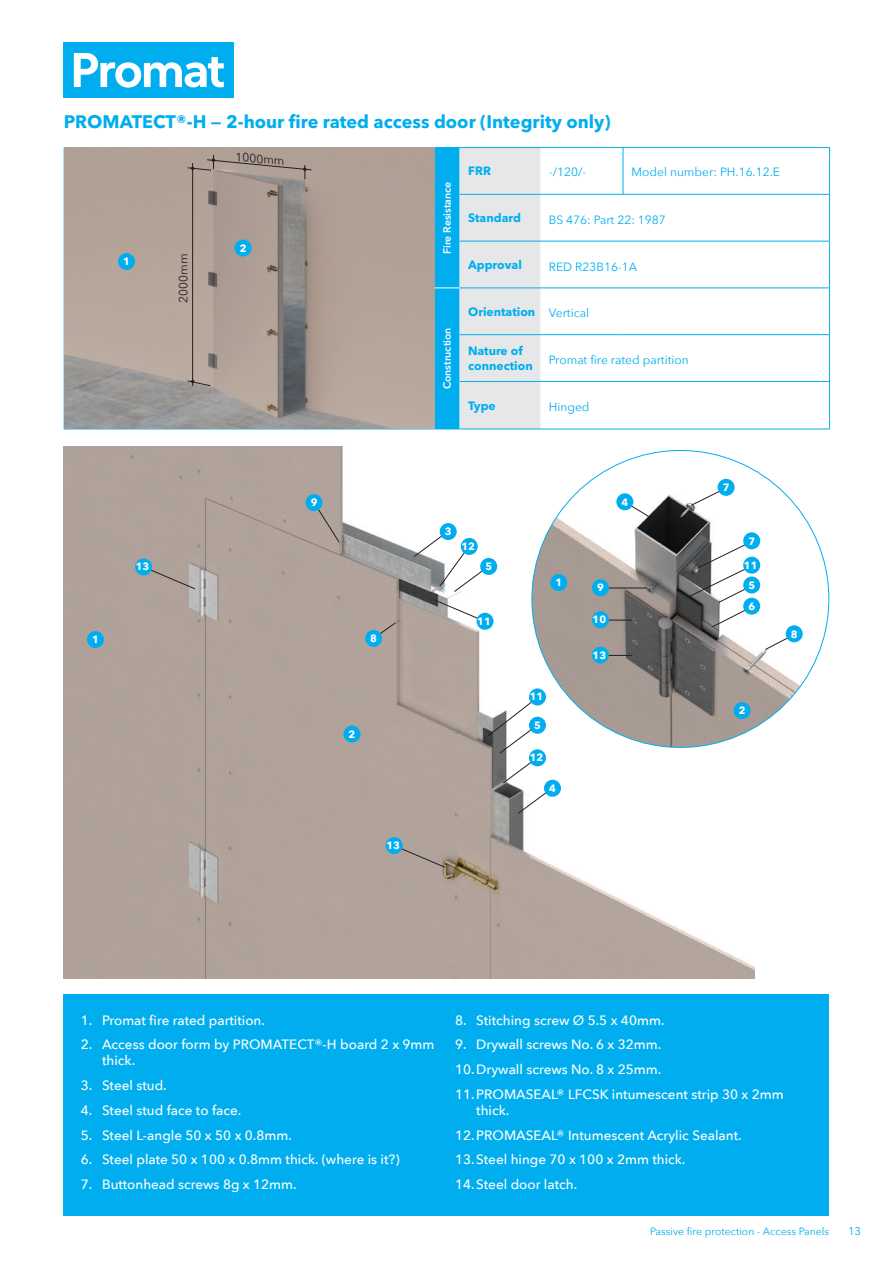
<style>
.page{position:relative;width:893px;height:1263px;background:#fff}
.page>*{position:absolute;margin:0;border:0;box-sizing:border-box;transform-origin:0 0}
.t1{font:700 18px "Avenir Next W1 G";color:#00aeef}
.t2{font:500 13.5px/24.8px "Avenir Next";color:#fff}
.t3{font:12px "Avenir Next";color:#00aeef}
.t4{font:700 12px/14.4px "Avenir Next W1 G";color:#00aeef}
.t5{font:12px "Avenir Next";color:#231f20}
.t6{font:11.25px "Avenir Next";color:#00aeef}
.t7{font:700 10.5px "Avenir Next W1 G";color:#fff}
.t8{font:10.5px "Avenir Next";color:#00aeef}
.t9{font:600 10.5px "Avenir Next W1 G";color:#fff}
.s1{font-family:"Avenir Next";font-weight:400}
</style>
<div class="page">
<img style="left:64px;top:446px;width:690px;height:532px">
<img style="left:532px;top:450px;width:297px;height:297px;border-radius:148px">
<div style="left:64px;top:43px;width:170px;height:55px;background:#00aeef"></div>
<svg style="left:74px;top:53px;width:150px;height:35px"></svg>
<div style="left:64px;top:994px;width:765px;height:221px;background:#00aeef"></div>
<hr style="left:623px;top:148px;width:1px;height:46px;background:#00aeef">
<hr style="left:829px;top:241px;width:1px;height:46px;background:#00aeef">
<hr style="left:540px;top:194px;width:83px;height:1px;background:#00aeef">
<hr style="left:623px;top:194px;width:207px;height:1px;background:#00aeef">
<hr style="left:540px;top:241px;width:83px;height:1px;background:#00aeef">
<hr style="left:623px;top:241px;width:207px;height:1px;background:#00aeef">
<hr style="left:64px;top:147px;width:370px;height:1px;background:#00aeef">
<hr style="left:64px;top:429px;width:370px;height:1px;background:#00aeef">
<hr style="left:540px;top:147px;width:83px;height:1px;background:#00aeef">
<hr style="left:623px;top:147px;width:207px;height:1px;background:#00aeef">
<hr style="left:829px;top:148px;width:1px;height:46px;background:#00aeef">
<hr style="left:829px;top:195px;width:1px;height:46px;background:#00aeef">
<hr style="left:540px;top:287px;width:83px;height:1px;background:#00aeef">
<hr style="left:623px;top:287px;width:207px;height:1px;background:#00aeef">
<svg style="left:434px;top:147px;width:106px;height:283px;background:#add8e9"></svg>
<hr style="left:829px;top:288px;width:1px;height:46px;background:#00aeef">
<hr style="left:460px;top:334px;width:80px;height:1px;background:#00aeef">
<hr style="left:540px;top:334px;width:83px;height:1px;background:#00aeef">
<hr style="left:623px;top:334px;width:207px;height:1px;background:#00aeef">
<hr style="left:829px;top:335px;width:1px;height:46px;background:#00aeef">
<hr style="left:460px;top:381px;width:80px;height:1px;background:#00aeef">
<hr style="left:540px;top:381px;width:83px;height:1px;background:#00aeef">
<hr style="left:623px;top:381px;width:207px;height:1px;background:#00aeef">
<hr style="left:829px;top:382px;width:1px;height:47px;background:#00aeef">
<hr style="left:460px;top:429px;width:80px;height:1px;background:#00aeef">
<hr style="left:540px;top:429px;width:83px;height:1px;background:#00aeef">
<hr style="left:623px;top:429px;width:207px;height:1px;background:#00aeef">
<img style="left:64px;top:148px;width:370px;height:281px">
<svg style="left:690px;top:487px;width:37px;height:19px"></svg>
<svg style="left:765px;top:634px;width:31px;height:16px"></svg>
<svg style="left:687px;top:541px;width:66px;height:86px"></svg>
<hr style="left:602px;top:655px;width:30px;height:1px;background:#231f20">
<hr style="left:602px;top:620px;width:31px;height:1px;background:#231f20">
<hr style="left:602px;top:588px;width:45px;height:1px;background:#231f20">
<hr style="left:192px;top:163px;width:1px;height:223px;background:#231f20">
<svg style="left:413px;top:531px;width:76px;height:61px"></svg>
<svg style="left:433px;top:599px;width:52px;height:23px"></svg>
<svg style="left:143px;top:567px;width:52px;height:22px"></svg>
<svg style="left:314px;top:502px;width:26px;height:41px"></svg>
<svg style="left:373px;top:622px;width:23px;height:17px"></svg>
<svg style="left:394px;top:845px;width:52px;height:23px"></svg>
<svg style="left:624px;top:501px;width:25px;height:16px"></svg>
<svg style="left:488px;top:697px;width:65px;height:117px"></svg>
<div style="left:440px;top:523px;width:17px;height:17px;background:#00aeef;border-radius:50%"></div>
<div style="left:480px;top:558px;width:17px;height:17px;background:#00aeef;border-radius:50%"></div>
<div style="left:461px;top:538px;width:17px;height:17px;background:#00aeef;border-radius:50%"></div>
<div style="left:476px;top:613px;width:17px;height:17px;background:#00aeef;border-radius:50%"></div>
<div style="left:135px;top:558px;width:17px;height:17px;background:#00aeef;border-radius:50%"></div>
<div style="left:306px;top:494px;width:17px;height:17px;background:#00aeef;border-radius:50%"></div>
<div style="left:365px;top:630px;width:17px;height:17px;background:#00aeef;border-radius:50%"></div>
<div style="left:386px;top:837px;width:17px;height:17px;background:#00aeef;border-radius:50%"></div>
<div style="left:529px;top:688px;width:17px;height:17px;background:#00aeef;border-radius:50%"></div>
<div style="left:529px;top:717px;width:17px;height:17px;background:#00aeef;border-radius:50%"></div>
<div style="left:544px;top:780px;width:17px;height:17px;background:#00aeef;border-radius:50%"></div>
<div style="left:616px;top:493px;width:17px;height:17px;background:#00aeef;border-radius:50%"></div>
<div style="left:743px;top:532px;width:17px;height:17px;background:#00aeef;border-radius:50%"></div>
<div style="left:718px;top:479px;width:17px;height:17px;background:#00aeef;border-radius:50%"></div>
<div style="left:743px;top:557px;width:17px;height:17px;background:#00aeef;border-radius:50%"></div>
<div style="left:743px;top:598px;width:17px;height:17px;background:#00aeef;border-radius:50%"></div>
<div style="left:786px;top:625px;width:17px;height:17px;background:#00aeef;border-radius:50%"></div>
<div style="left:743px;top:576px;width:17px;height:17px;background:#00aeef;border-radius:50%"></div>
<div style="left:592px;top:647px;width:17px;height:17px;background:#00aeef;border-radius:50%"></div>
<div style="left:592px;top:611px;width:17px;height:17px;background:#00aeef;border-radius:50%"></div>
<div style="left:592px;top:579px;width:17px;height:17px;background:#00aeef;border-radius:50%"></div>
<div style="left:529px;top:749px;width:17px;height:17px;background:#00aeef;border-radius:50%"></div>
<div style="left:118px;top:253px;width:17px;height:17px;background:#00aeef;border-radius:50%"></div>
<div style="left:87px;top:631px;width:17px;height:17px;background:#00aeef;border-radius:50%"></div>
<div style="left:550px;top:574px;width:17px;height:17px;background:#00aeef;border-radius:50%"></div>
<div style="left:343px;top:725px;width:17px;height:18px;background:#00aeef;border-radius:50%"></div>
<div style="left:234px;top:239px;width:18px;height:18px;background:#00aeef;border-radius:50%"></div>
<div style="left:733px;top:702px;width:17px;height:17px;background:#00aeef;border-radius:50%"></div>
<svg style="left:187px;top:155px;width:125px;height:24px;background:#a6978e"></svg>
<svg style="left:187px;top:380px;width:24px;height:6px"></svg>
<h1 class="t1" style="left:64px;top:111px;width:548px">PROMATECT®-H — 2-hour fire rated access door (Integrity only)</h1>
<p class="t7" style="left:123px;top:255px;width:8px">1</p>
<p class="t5" style="left:173px;top:303px;width:51px;rotate:-90deg">2000mm</p>
<p class="t7" style="left:92px;top:633px;width:8px">1</p>
<p class="t7" style="left:136px;top:560px;width:15px">13</p>
<p class="t5" style="left:237px;top:146px;width:51px;rotate:6deg">1000mm</p>
<p class="t7" style="left:240px;top:242px;width:8px">2</p>
<p class="t7" style="left:311px;top:496px;width:8px">9</p>
<p class="t7" style="left:370px;top:632px;width:8px">8</p>
<p class="t7" style="left:349px;top:728px;width:8px">2</p>
<p class="t7" style="left:386px;top:839px;width:15px">13</p>
<p class="t9" style="left:441px;top:254px;width:74px;rotate:-90deg">Fire Resistance</p>
<p class="t9" style="left:441px;top:389px;width:63px;rotate:-90deg">Construction</p>
<p class="t4" style="left:468px;top:163px;width:24px">FRR</p>
<p class="t3" style="left:549px;top:162px;width:39px">-/120/-</p>
<p class="t3" style="left:631px;top:162px;width:150px">Model number: PH.16.12.E</p>
<p class="t4" style="left:468px;top:211px;width:54px">Standard</p>
<p class="t3" style="left:549px;top:209px;width:118px">BS 476: Part 22: 1987</p>
<p class="t4" style="left:468px;top:258px;width:55px">Approval</p>
<p class="t3" style="left:549px;top:256px;width:90px">RED R23B16-1A</p>
<p class="t4" style="left:468px;top:304px;width:123px">Orientation <span class="s1">Vertical</span></p>
<p class="t4" style="left:468px;top:344px;width:66px">Nature of connection</p>
<p class="t3" style="left:549px;top:350px;width:141px">Promat fire rated partition</p>
<p class="t4" style="left:468px;top:398px;width:29px">Type</p>
<p class="t3" style="left:549px;top:397px;width:42px">Hinged</p>
<p class="t7" style="left:445px;top:525px;width:8px">3</p>
<p class="t7" style="left:461px;top:540px;width:15px">12</p>
<p class="t7" style="left:485px;top:560px;width:8px">5</p>
<p class="t7" style="left:477px;top:615px;width:15px">11</p>
<p class="t7" style="left:555px;top:576px;width:8px">1</p>
<p class="t7" style="left:530px;top:690px;width:15px">11</p>
<p class="t7" style="left:534px;top:719px;width:8px">5</p>
<p class="t7" style="left:530px;top:751px;width:15px">12</p>
<p class="t7" style="left:549px;top:782px;width:8px">4</p>
<p class="t7" style="left:622px;top:495px;width:8px">4</p>
<p class="t7" style="left:597px;top:581px;width:8px">9</p>
<p class="t7" style="left:593px;top:613px;width:15px">10</p>
<p class="t7" style="left:593px;top:648px;width:15px">13</p>
<p class="t7" style="left:723px;top:481px;width:8px">7</p>
<p class="t7" style="left:748px;top:534px;width:8px">7</p>
<p class="t7" style="left:744px;top:558px;width:15px">11</p>
<p class="t7" style="left:748px;top:600px;width:8px">6</p>
<p class="t7" style="left:748px;top:579px;width:8px">5</p>
<p class="t7" style="left:739px;top:704px;width:8px">2</p>
<p class="t7" style="left:791px;top:627px;width:8px">8</p>
<p class="t2" style="left:81px;top:1007px;width:186px">1. Promat fire rated partition.</p>
<p class="t2" style="left:102px;top:1036px;width:334px;line-height:16.2px;text-indent:-21px">2. Access door form by PROMATECT®-H board 2 x 9mm thick.</p>
<p class="t2" style="left:81px;top:1072px;width:88px">3. Steel stud.</p>
<p class="t2" style="left:81px;top:1097px;width:162px">4. Steel stud face to face.</p>
<p class="t2" style="left:81px;top:1122px;width:213px">5. Steel L-angle 50 x 50 x 0.8mm.</p>
<p class="t2" style="left:81px;top:1147px;width:320px">6. Steel plate 50 x 100 x 0.8mm thick. (where is it?)</p>
<p class="t2" style="left:81px;top:1171px;width:217px">7. Buttonhead screws 8g x 12mm.</p>
<p class="t2" style="left:455px;top:1007px;width:211px">8. Stitching screw Ø 5.5 x 40mm.</p>
<p class="t2" style="left:455px;top:1032px;width:330px">9. Drywall screws No. 6 x 32mm.<br>10.Drywall screws No. 8 x 25mm.<br>11.PROMASEAL® LFCSK intumescent strip 30 x 2mm</p>
<p class="t2" style="left:455px;top:1097px;width:288px;text-indent:21px">thick.<br>12.PROMASEAL® Intumescent Acrylic Sealant.<br>13.Steel hinge 70 x 100 x 2mm thick.<br>14.Steel door latch.</p>
<p class="t8" style="left:650px;top:1223px;width:181px">Passive fire protection - Access Panels</p>
<p class="t6" style="left:848px;top:1222px;width:15px">13</p>
</div>
